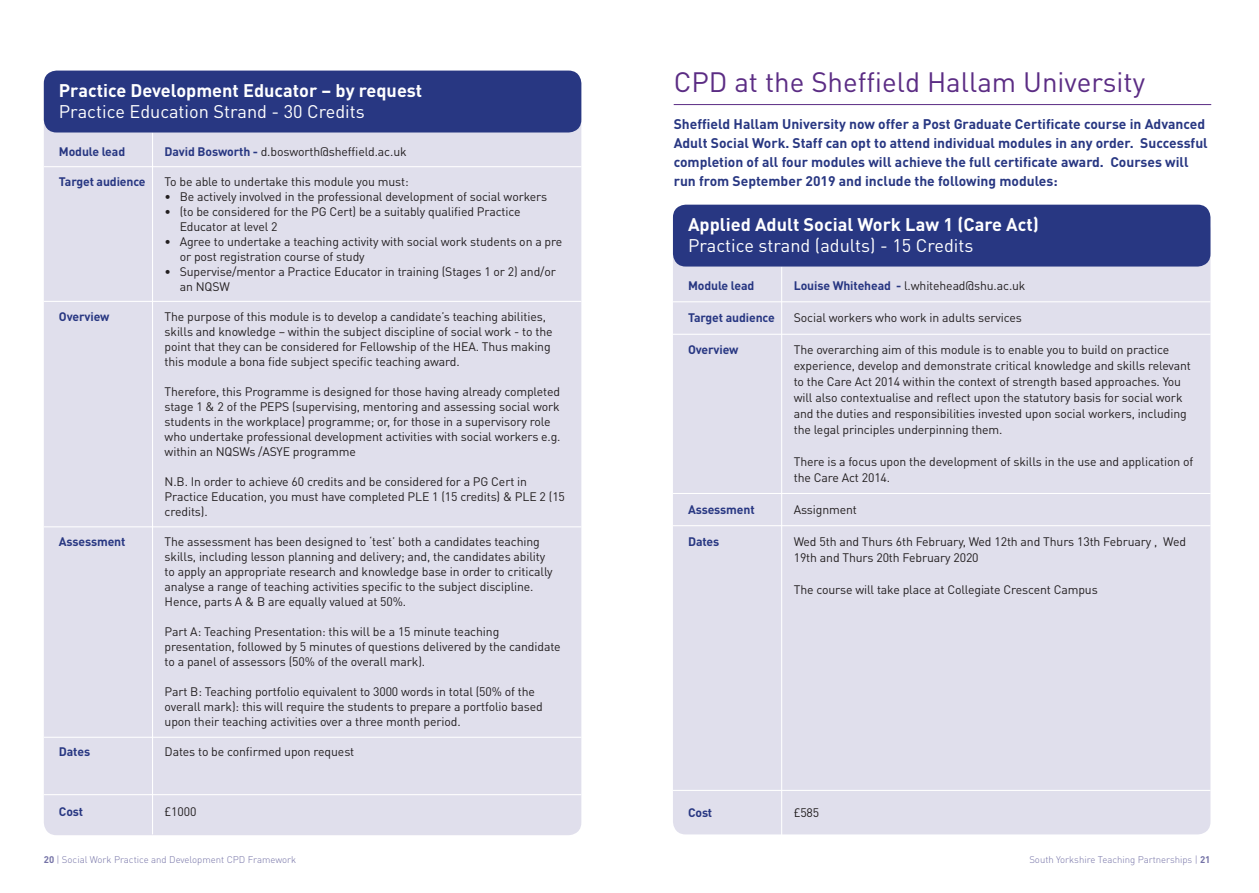
<style>
.page{position:relative;width:1259px;height:893px;background:#fff}
.page>*{position:absolute;margin:0;border:0;box-sizing:border-box;transform-origin:0 0}
.t1{font:27.75px "DIN Pro";color:#5b2c84}
.t2{font:700 18.15px "DIN Pro";color:#fff}
.t3{font:18.15px "DIN Pro";color:#fff}
.t4{font:700 13.8px/19.2px "DIN Pro";color:#283782}
.t5{font:12.3px/15px "DIN Pro";letter-spacing:-.01em;color:#231f20}
.t6{font:700 12.3px "DIN Pro";letter-spacing:-.01em;color:#283782}
.t7{font:300 9.6px "DIN Pro";color:#7472a6}
.s1{font-weight:700;color:#283782}
.s2{font-weight:700}
</style>
<div class="page">
<div style="left:44px;top:71px;width:537px;height:764px;background:#e0dfec;border-radius:13px"></div>
<hr style="left:152px;top:132px;width:1px;height:702px;background:#fff">
<hr style="left:44px;top:166px;width:537px;height:1px;background:#fff">
<hr style="left:44px;top:301px;width:537px;height:1px;background:#fff">
<hr style="left:44px;top:526px;width:537px;height:1px;background:#fff">
<hr style="left:44px;top:794px;width:537px;height:1px;background:#fff">
<hr style="left:44px;top:737px;width:537px;height:1px;background:#fff">
<div style="left:44px;top:71px;width:537px;height:61px;background:#283782;border-radius:13px"></div>
<hr style="left:673px;top:104px;width:538px;height:1px;background:#5b2c84">
<div style="left:673px;top:217px;width:537px;height:617px;background:#e0dfec;border-radius:13px"></div>
<hr style="left:781px;top:267px;width:1px;height:576px;background:#fff">
<hr style="left:673px;top:301px;width:537px;height:1px;background:#fff">
<hr style="left:673px;top:334px;width:537px;height:1px;background:#fff">
<hr style="left:673px;top:493px;width:537px;height:1px;background:#fff">
<hr style="left:673px;top:525px;width:537px;height:1px;background:#fff">
<hr style="left:673px;top:790px;width:537px;height:1px;background:#fff">
<div style="left:673px;top:205px;width:537px;height:62px;background:#283782;border-radius:13px"></div>
<p class="t2" style="left:59px;top:78px;width:365px">Practice Development Educator – by request</p>
<p class="t3" style="left:59px;top:99px;width:307px">Practice Education Strand - 30 Credits</p>
<p class="t6" style="left:59px;top:143px;width:68px">Module lead</p>
<p class="t6" style="left:59px;top:173px;width:88px">Target audience</p>
<p class="t6" style="left:59px;top:308px;width:52px">Overview</p>
<p class="t6" style="left:59px;top:533px;width:68px">Assessment</p>
<p class="t6" style="left:59px;top:743px;width:33px">Dates</p>
<p class="t6" style="left:59px;top:803px;width:26px">Cost</p>
<p class="t5" style="left:165px;top:144px;width:243px"><span class="s1">David Bosworth -</span> d.bosworth@sheffield.ac.uk</p>
<p class="t5" style="left:165px;top:174px;width:245px">To be able to undertake this module you must:</p>
<p class="t5" style="left:165px;top:189px;width:384px">• Be actively involved in the professional development of social workers</p>
<p class="t5" style="left:180px;top:204px;width:342px;text-indent:-15px">• (to be considered for the PG Cert) be a suitably qualified Practice<br>Educator at level 2</p>
<p class="t5" style="left:180px;top:234px;width:384px;text-indent:-15px">• Agree to undertake a teaching activity with social work students on a pre or post registration course of study</p>
<p class="t5" style="left:180px;top:264px;width:378px;text-indent:-15px">• Supervise/mentor a Practice Educator in training (Stages 1 or 2) and/or an NQSW</p>
<p class="t5" style="left:165px;top:309px;width:389px">The purpose of this module is to develop a candidate’s teaching abilities, skills and knowledge – within the subject discipline of social work - to the point that they can be considered for Fellowship of the HEA. Thus making this module a bona fide subject specific teaching award.</p>
<p class="t5" style="left:165px;top:384px;width:397px">Therefore, this Programme is designed for those having already completed stage 1 &amp; 2 of the PEPS (supervising, mentoring and assessing social work students in the workplace) programme; or, for those in a supervisory role who undertake professional development activities with social workers e.g. within an NQSWs /ASYE programme</p>
<p class="t5" style="left:165px;top:474px;width:402px">N.B. In order to achieve 60 credits and be considered for a PG Cert in<br>Practice Education, you must have completed PLE 1 (15 credits) &amp; PLE 2 (15 credits).</p>
<p class="t5" style="left:165px;top:534px;width:389px">The assessment has been designed to ‘test’ both a candidates teaching skills, including lesson planning and delivery; and, the candidates ability to apply an appropriate research and knowledge base in order to critically analyse a range of teaching activities specific to the subject discipline.<br>Hence, parts A &amp; B are equally valued at 50%.</p>
<p class="t5" style="left:165px;top:624px;width:397px">Part A: Teaching Presentation: this will be a 15 minute teaching presentation, followed by 5 minutes of questions delivered by the candidate to a panel of assessors (50% of the overall mark).</p>
<p class="t5" style="left:165px;top:684px;width:380px">Part B: Teaching portfolio equivalent to 3000 words in total (50% of the overall mark): this will require the students to prepare a portfolio based upon their teaching activities over a three month period.</p>
<p class="t5" style="left:165px;top:744px;width:191px">Dates to be confirmed upon request</p>
<p class="t5" style="left:165px;top:804px;width:33px">£1000</p>
<p class="t7" style="left:44px;top:853px;width:254px"><span class="s2">20</span> | Social Work Practice and Development CPD Framework</p>
<p class="t1" style="left:673px;top:63px;width:473px">CPD at the Sheffield Hallam University</p>
<p class="t4" style="left:673px;top:114px;width:535px">Sheffield Hallam University now offer a Post Graduate Certificate course in Advanced Adult Social Work. Staff can opt to attend individual modules in any order. Successful completion of all four modules will achieve the full certificate award. Courses will run from September 2019 and include the following modules:</p>
<p class="t2" style="left:688px;top:212px;width:352px">Applied Adult Social Work Law 1 (Care Act)</p>
<p class="t3" style="left:688px;top:233px;width:287px">Practice strand (adults) - 15 Credits</p>
<p class="t6" style="left:688px;top:277px;width:68px">Module lead</p>
<p class="t6" style="left:688px;top:309px;width:88px">Target audience</p>
<p class="t6" style="left:688px;top:341px;width:52px">Overview</p>
<p class="t6" style="left:688px;top:501px;width:68px">Assessment</p>
<p class="t6" style="left:688px;top:533px;width:33px">Dates</p>
<p class="t5" style="left:793px;top:278px;width:233px"><span class="s1">Louise Whitehead -</span> l.whitehead@shu.ac.uk</p>
<p class="t5" style="left:793px;top:310px;width:230px">Social workers who work in adults services</p>
<p class="t5" style="left:793px;top:341px;width:399px;line-height:15.9px">The overarching aim of this module is to enable you to build on practice experience, develop and demonstrate critical knowledge and skills relevant to the Care Act 2014 within the context of strength based approaches. You will also contextualise and reflect upon the statutory basis for social work and the duties and responsibilities invested upon social workers, including the legal principles underpinning them.</p>
<p class="t5" style="left:793px;top:453px;width:401px;line-height:15.9px">There is a focus upon the development of skills in the use and application of the Care Act 2014.</p>
<p class="t5" style="left:793px;top:501px;width:65px">Assignment</p>
<p class="t5" style="left:793px;top:533px;width:394px;line-height:15.9px">Wed 5th and Thurs 6th February, Wed 12th and Thurs 13th February , Wed<br>19th and Thurs 20th February 2020</p>
<p class="t5" style="left:793px;top:581px;width:305px">The course will take place at Collegiate Crescent Campus</p>
<p class="t6" style="left:688px;top:805px;width:26px">Cost</p>
<p class="t5" style="left:793px;top:805px;width:27px">£585</p>
<p class="t7" style="left:1029px;top:853px;width:183px">South Yorkshire Teaching Partnerships | <span class="s2">21</span></p>
</div>
